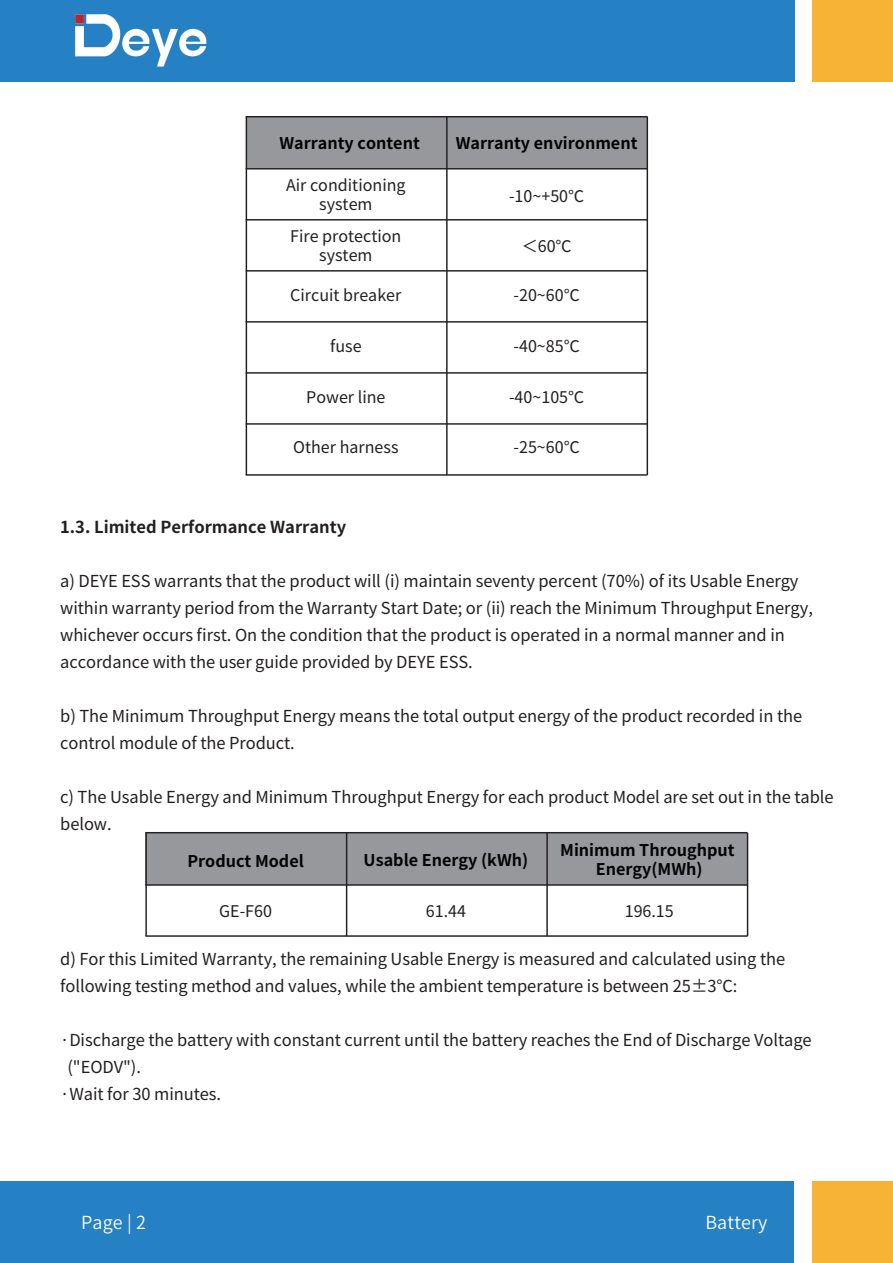
<style>
.page{position:relative;width:893px;height:1263px;background:#fff}
.page>*{position:absolute;margin:0;border:0;box-sizing:border-box;transform-origin:0 0}
.t1{font:18px "Source Han Sans CN";letter-spacing:.01em;color:#fff}
.t2{font:16.5px/27px "Source Han Sans CN";letter-spacing:-.005em;color:#231f20}
.t3{font:700 16.5px "Source Han Sans CN";color:#231f20}
.t4{font:700 16.2px/19.4px "Source Han Sans CN";color:#030303;text-align:center}
.t5{font:16.05px/19.4px "Source Han Sans CN";color:#231f20;text-align:center}
</style>
<div class="page">
<div style="left:0;top:1182px;width:794px;height:81px;background:#2580c4"></div>
<div style="left:812px;top:1182px;width:81px;height:81px;background:#f6b335"></div>
<div style="left:0;top:0;width:794px;height:81px;background:#2580c4"></div>
<div style="left:813px;top:0;width:80px;height:81px;background:#f6b335"></div>
<img style="left:75px;top:14px;width:132px;height:53px">
<div style="left:246px;top:117px;width:401px;height:52px;background:#97989c"></div>
<hr style="left:246px;top:117px;width:1px;height:358px;background:#231f20">
<hr style="left:446px;top:117px;width:2px;height:358px;background:#231f20">
<hr style="left:246px;top:116px;width:401px;height:1px;background:#231f20">
<hr style="left:246px;top:168px;width:401px;height:1px;background:#231f20">
<hr style="left:246px;top:219px;width:401px;height:2px;background:#231f20">
<hr style="left:246px;top:270px;width:401px;height:2px;background:#231f20">
<hr style="left:246px;top:321px;width:401px;height:2px;background:#231f20">
<hr style="left:246px;top:372px;width:401px;height:2px;background:#231f20">
<hr style="left:246px;top:423px;width:401px;height:2px;background:#231f20">
<hr style="left:246px;top:474px;width:401px;height:2px;background:#231f20">
<hr style="left:647px;top:117px;width:1px;height:358px;background:#231f20">
<div style="left:145px;top:833px;width:602px;height:52px;background:#97989c"></div>
<hr style="left:145px;top:833px;width:2px;height:103px;background:#231f20">
<hr style="left:346px;top:833px;width:1px;height:103px;background:#231f20">
<hr style="left:145px;top:884px;width:603px;height:2px;background:#231f20">
<hr style="left:145px;top:935px;width:603px;height:2px;background:#231f20">
<hr style="left:145px;top:832px;width:603px;height:1px;background:#231f20">
<hr style="left:546px;top:833px;width:2px;height:103px;background:#231f20">
<hr style="left:747px;top:833px;width:1px;height:103px;background:#231f20">
<p class="t4" style="left:279px;top:134px;width:142px">Warranty content</p>
<p class="t4" style="left:456px;top:134px;width:183px">Warranty environment</p>
<p class="t5" style="left:286px;top:176px;width:121px">Air conditioning system</p>
<p class="t5" style="left:509px;top:186px;width:77px">-10~+50℃</p>
<p class="t5" style="left:290px;top:227px;width:113px">Fire protection system</p>
<p class="t5" style="left:290px;top:286px;width:113px">Circuit breaker</p>
<p class="t5" style="left:330px;top:337px;width:33px">fuse</p>
<p class="t5" style="left:306px;top:388px;width:81px">Power line</p>
<p class="t5" style="left:293px;top:438px;width:107px">Other harness</p>
<p class="t5" style="left:522px;top:237px;width:51px">＜60℃</p>
<p class="t5" style="left:514px;top:286px;width:68px">-20~60℃</p>
<p class="t5" style="left:514px;top:337px;width:68px">-40~85℃</p>
<p class="t5" style="left:509px;top:388px;width:77px">-40~105℃</p>
<p class="t5" style="left:514px;top:438px;width:68px">-25~60℃</p>
<p class="t3" style="left:60px;top:518px;width:287px">1.3. Limited Performance Warranty</p>
<p class="t2" style="left:60px;top:568px;width:754px">a) DEYE ESS warrants that the product will (i) maintain seventy percent (70%) of its Usable Energy within warranty period from the Warranty Start Date; or (ii) reach the Minimum Throughput Energy, whichever occurs first. On the condition that the product is operated in a normal manner and in accordance with the user guide provided by DEYE ESS.</p>
<p class="t2" style="left:60px;top:703px;width:743px">b) The Minimum Throughput Energy means the total output energy of the product recorded in the control module of the Product.</p>
<p class="t2" style="left:60px;top:784px;width:775px">c) The Usable Energy and Minimum Throughput Energy for each product Model are set out in the table below.</p>
<p class="t4" style="left:187px;top:851px;width:118px">Product Model</p>
<p class="t4" style="left:364px;top:850px;width:166px">Usable Energy (kWh)</p>
<p class="t4" style="left:560px;top:841px;width:176px">Minimum Throughput<br>Energy(MWh)</p>
<p class="t5" style="left:219px;top:902px;width:54px">GE-F60</p>
<p class="t5" style="left:426px;top:902px;width:42px">61.44</p>
<p class="t5" style="left:625px;top:902px;width:51px">196.15</p>
<p class="t2" style="left:60px;top:946px;width:726px">d) For this Limited Warranty, the remaining Usable Energy is measured and calculated using the following testing method and values, while the ambient temperature is between 25±3℃:</p>
<p class="t2" style="left:60px;top:1027px;width:753px">·Discharge the battery with constant current until the battery reaches the End of Discharge Voltage</p>
<p class="t2" style="left:67px;top:1054px;width:75px">("EODV").</p>
<p class="t2" style="left:60px;top:1081px;width:162px">·Wait for 30 minutes.</p>
<p class="t1" style="left:81px;top:1212px;width:67px">Page | 2</p>
<p class="t1" style="left:705px;top:1212px;width:64px">Battery</p>
</div>
